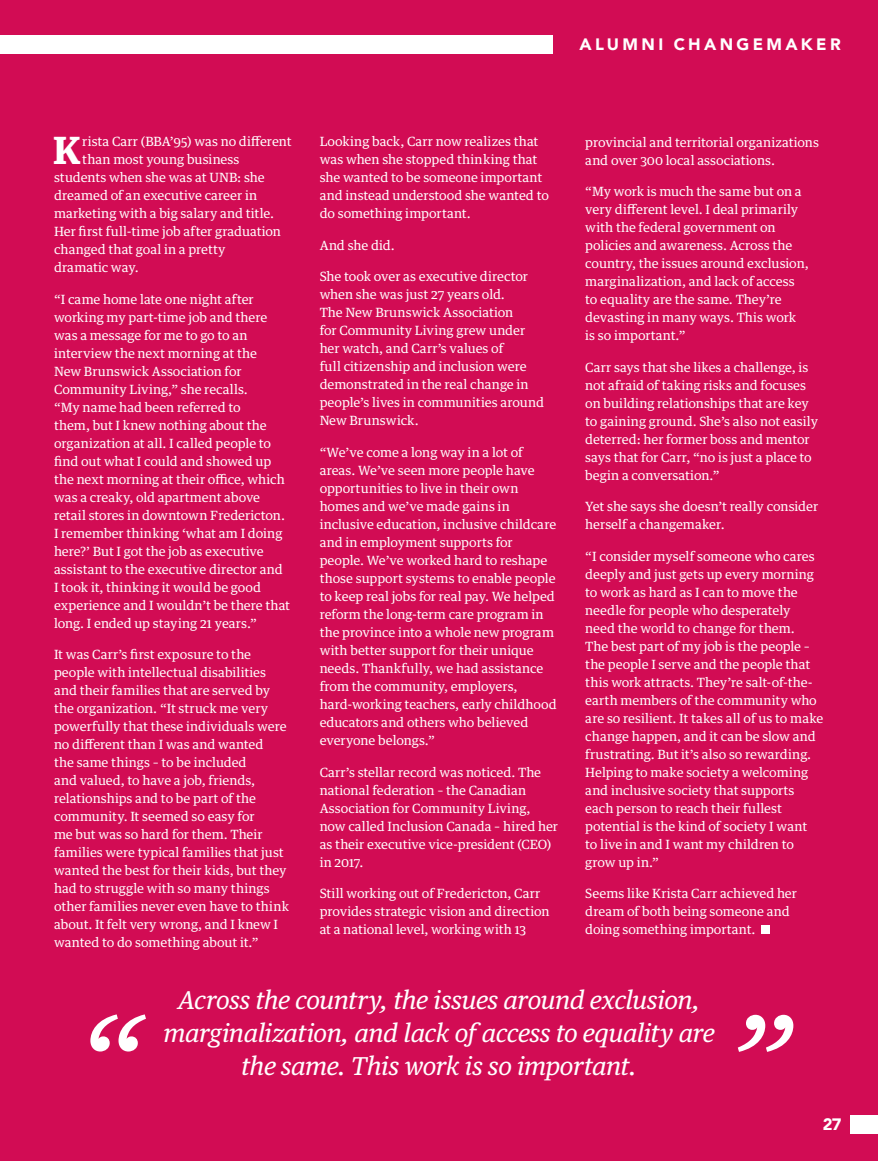
<style>
.page{position:relative;width:878px;height:1161px;background:#d20c54}
.page>*{position:absolute;margin:0;border:0;box-sizing:border-box;transform-origin:0 0}
.t1{font:italic 123.75px "Guardian Text Egyp";color:#fff}
.Content_Text{font:700 37.65px "Guardian Text Egyp";color:#fff}
.t2{font:italic 24.75px/33px "Guardian Text Egyp";letter-spacing:-.02em;color:#fff;text-align:center}
.t3{font:900 16.5px "Avenir";letter-spacing:.2em;color:#fff}
.Content_Text-2{font:12.75px/18px "Guardian Text Egyp";color:#fff}
</style>
<div class="page">
<div style="left:761px;top:925px;width:8px;height:8px;background:#fff"></div>
<div style="left:850px;top:1115px;width:28px;height:19px;background:#fff"></div>
<div style="left:0;top:35px;width:552px;height:19px;background:#fff"></div>
<p class="t3" style="left:579px;top:31px;width:263px">ALUMNI CHANGEMAKER</p>
<p class="Content_Text" style="left:53px;top:119px;width:29px">K</p>
<p class="Content_Text-2" style="left:82px;top:131px;width:211px">rista Carr (BBA’95) was no different</p>
<p class="Content_Text-2" style="left:82px;top:149px;width:159px">than most young business</p>
<p class="Content_Text-2" style="left:54px;top:167px;width:212px">students when she was at UNB: she</p>
<p class="Content_Text-2" style="left:54px;top:185px;width:205px">dreamed of an executive career in</p>
<p class="Content_Text-2" style="left:54px;top:203px;width:221px">marketing with a big salary and title.</p>
<p class="Content_Text-2" style="left:54px;top:221px;width:228px">Her first full-time job after graduation</p>
<p class="Content_Text-2" style="left:54px;top:239px;width:173px">changed that goal in a pretty</p>
<p class="Content_Text-2" style="left:54px;top:257px;width:86px">dramatic way.</p>
<p class="Content_Text-2" style="left:54px;top:289px;width:238px">“I came home late one night after working my part-time job and there was a message for me to go to an interview the next morning at the<br>New Brunswick Association for Community Living,” she recalls.<br>“My name had been referred to<br>them, but I knew nothing about the organization at all. I called people to find out what I could and showed up the next morning at their office, which was a creaky, old apartment above retail stores in downtown Fredericton.<br>I remember thinking ‘what am I doing here?’ But I got the job as executive assistant to the executive director and I took it, thinking it would be good experience and I wouldn’t be there that long. I ended up staying 21 years.”</p>
<p class="Content_Text-2" style="left:54px;top:645px;width:236px">It was Carr’s first exposure to the people with intellectual disabilities and their families that are served by the organization. “It struck me very powerfully that these individuals were no different than I was and wanted<br>the same things – to be included<br>and valued, to have a job, friends, relationships and to be part of the community. It seemed so easy for<br>me but was so hard for them. Their families were typical families that just wanted the best for their kids, but they had to struggle with so many things other families never even have to think about. It felt very wrong, and I knew I wanted to do something about it.”</p>
<p class="Content_Text-2" style="left:319px;top:132px;width:231px">Looking back, Carr now realizes that was when she stopped thinking that she wanted to be someone important and instead understood she wanted to do something important.</p>
<p class="Content_Text-2" style="left:319px;top:235px;width:77px">And she did.</p>
<p class="Content_Text-2" style="left:319px;top:267px;width:226px">She took over as executive director when she was just 27 years old.<br>The New Brunswick Association<br>for Community Living grew under her watch, and Carr’s values of<br>full citizenship and inclusion were demonstrated in the real change in people’s lives in communities around<br>New Brunswick.</p>
<p class="Content_Text-2" style="left:319px;top:442px;width:238px">“We’ve come a long way in a lot of areas. We’ve seen more people have opportunities to live in their own homes and we’ve made gains in inclusive education, inclusive childcare and in employment supports for people. We’ve worked hard to reshape those support systems to enable people to keep real jobs for real pay. We helped reform the long-term care program in the province into a whole new program with better support for their unique needs. Thankfully, we had assistance from the community, employers, hard-working teachers, early childhood educators and others who believed everyone belongs.”</p>
<p class="Content_Text-2" style="left:319px;top:762px;width:240px">Carr’s stellar record was noticed. The national federation – the Canadian Association for Community Living, now called Inclusion Canada – hired her as their executive vice-president (CEO) in 2017.</p>
<p class="Content_Text-2" style="left:319px;top:883px;width:231px">Still working out of Fredericton, Carr provides strategic vision and direction at a national level, working with 13</p>
<p class="Content_Text-2" style="left:585px;top:132px;width:235px">provincial and territorial organizations and over 300 local associations.</p>
<p class="Content_Text-2" style="left:585px;top:181px;width:225px">“My work is much the same but on a very different level. I deal primarily with the federal government on policies and awareness. Across the country, the issues around exclusion, marginalization, and lack of access to equality are the same. They’re devasting in many ways. This work is so important.”</p>
<p class="Content_Text-2" style="left:585px;top:357px;width:234px">Carr says that she likes a challenge, is not afraid of taking risks and focuses on building relationships that are key to gaining ground. She’s also not easily deterred: her former boss and mentor says that for Carr, “no is just a place to begin a conversation.”</p>
<p class="Content_Text-2" style="left:585px;top:496px;width:234px">Yet she says she doesn’t really consider herself a changemaker.</p>
<p class="Content_Text-2" style="left:585px;top:546px;width:240px">“I consider myself someone who cares deeply and just gets up every morning to work as hard as I can to move the needle for people who desperately need the world to change for them.<br>The best part of my job is the people – the people I serve and the people that this work attracts. They’re salt-of-the&shy;earth members of the community who are so resilient. It takes all of us to make change happen, and it can be slow and frustrating. But it’s also so rewarding.<br>Helping to make society a welcoming and inclusive society that supports each person to reach their fullest potential is the kind of society I want<br>to live in and I want my children to grow up in.”</p>
<p class="Content_Text-2" style="left:585px;top:883px;width:213px">Seems like Krista Carr achieved her dream of both being someone and doing something important.</p>
<p class="t1" style="left:77px;top:958px;width:68px">“</p>
<p class="t2" style="left:163px;top:981px;width:553px">Across the country, the issues around exclusion, marginalization, and lack of access to equality are</p>
<p class="t2" style="left:241px;top:1047px;width:397px">the same. This work is so important.</p>
<p class="t1" style="left:727px;top:958px;width:68px">”</p>
<p class="t3" style="left:822px;top:1111px;width:20px">27</p>
</div>
